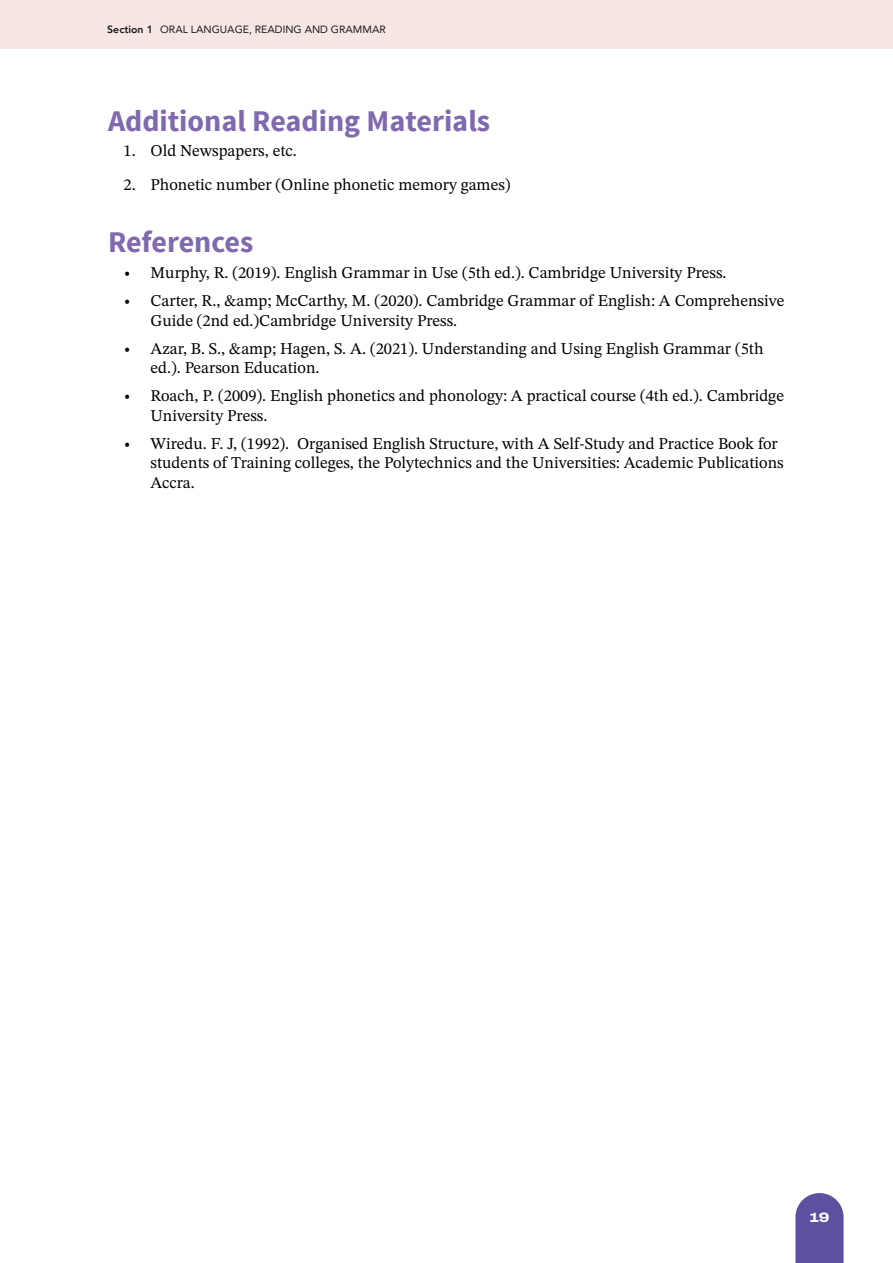
<style>
.page{position:relative;width:893px;height:1263px;background:#fff}
.page>*{position:absolute;margin:0;border:0;box-sizing:border-box;transform-origin:0 0}
.t1{font:700 30px "Source Sans Pro";color:#7f6aaf}
.t2{font:16.5px/19.5px "STIX Two Text";color:#000}
.t3{font:800 13.5px "Archivo Expanded";color:#fff}
.t4{font:10.5px "Avenir";color:#1a1a1a}
.s1{font-weight:800}
</style>
<div class="page">
<div style="left:0;top:0;width:893px;height:49px;background:#f6e6e4"></div>
<svg style="left:795px;top:1193px;width:49px;height:70px;background:#6d5fa9"></svg>
<p class="t4" style="left:107px;top:21px;width:280px"><span class="s1">Section 1</span> ORAL LANGUAGE, READING AND GRAMMAR</p>
<h1 class="t1" style="left:108px;top:101px;width:384px">Additional Reading Materials</h1>
<p class="t2" style="left:124px;top:141px;width:175px">1. Old Newspapers, etc.</p>
<p class="t2" style="left:124px;top:174px;width:388px">2. Phonetic number (Online phonetic memory games)</p>
<h1 class="t1" style="left:108px;top:223px;width:147px">References</h1>
<p class="t2" style="left:124px;top:263px;width:605px">• Murphy, R. (2019). English Grammar in Use (5th ed.). Cambridge University Press.</p>
<p class="t2" style="left:151px;top:291px;width:635px;text-indent:-27px">• Carter, R., &amp;amp; McCarthy, M. (2020). Cambridge Grammar of English: A Comprehensive<br>Guide (2nd ed.)Cambridge University Press.</p>
<p class="t2" style="left:151px;top:338px;width:615px;text-indent:-27px">• Azar, B. S., &amp;amp; Hagen, S. A. (2021). Understanding and Using English Grammar (5th ed.). Pearson Education.</p>
<p class="t2" style="left:151px;top:386px;width:635px;text-indent:-27px">• Roach, P. (2009). English phonetics and phonology: A practical course (4th ed.). Cambridge<br>University Press.</p>
<p class="t2" style="left:151px;top:433px;width:635px;text-indent:-27px">• Wiredu. F. J, (1992). Organised English Structure, with A Self-Study and Practice Book for students of Training colleges, the Polytechnics and the Universities: Academic Publications<br>Accra.</p>
<p class="t3" style="left:809px;top:1207px;width:22px">19</p>
</div>
